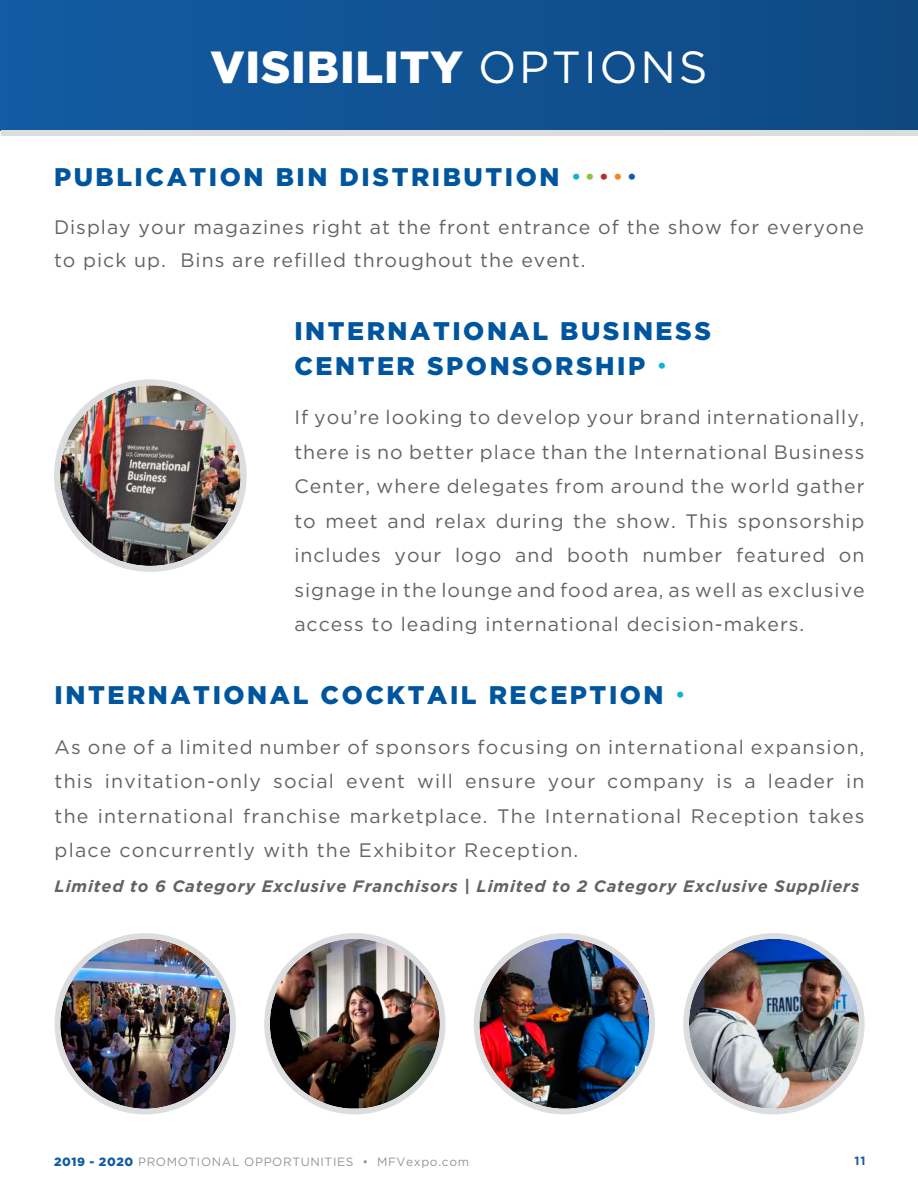
<style>
.page{position:relative;width:918px;height:1188px;background:#fff}
.page>*{position:absolute;margin:0;border:0;box-sizing:border-box;transform-origin:0 0}
.t1{font:900 45px "Gotham HTF";letter-spacing:.02em;color:#fff}
.t2{font:900 25.5px/34.5px "Gotham HTF";letter-spacing:.1em;color:#00569e}
.t3{font:19.5px/34.5px "Gotham HTF";letter-spacing:.05em;color:#636366;text-align:justify}
.t4{font:italic 700 16.5px "Gotham HTF";letter-spacing:.05em;color:#636366}
.t5{font:12px "Gotham HTF";letter-spacing:.05em;color:#939598}
.t6{font:700 12px "Gotham HTF";color:#135ca3}
.s1{font-weight:400}
.s2{font-size:18px;color:#0db5ce}
.s3{font-size:18px;color:#90be3e}
.s4{font-size:18px;color:#ba2b27}
.s5{font-size:18px;color:#f58523}
.s6{font-size:18px;color:#135ca3}
.s7{font-weight:900;color:#135ca3}
</style>
<div class="page">
<div style="left:1px;top:0;width:917px;height:131px;background:linear-gradient(to right,#125ba3,#0f4982)"></div>
<div style="left:1px;top:131px;width:916px;height:5px;background:#dcdddf"></div>
<img style="left:60px;top:385px;width:181px;height:181px;border-radius:90px">
<div style="left:54px;top:379px;width:193px;height:193px;border:6px solid #dcdddf;border-radius:50%"></div>
<img style="left:60px;top:939px;width:170px;height:170px;border-radius:85px">
<div style="left:55px;top:933px;width:181px;height:181px;border:6px solid #dcdddf;border-radius:50%"></div>
<img style="left:270px;top:939px;width:170px;height:170px;border-radius:83px">
<div style="left:264px;top:933px;width:182px;height:181px;border:6px solid #dcdddf;border-radius:50%"></div>
<img style="left:479px;top:939px;width:170px;height:170px;border-radius:85px">
<div style="left:474px;top:933px;width:181px;height:181px;border:6px solid #dcdddf;border-radius:50%"></div>
<img style="left:689px;top:939px;width:170px;height:170px;border-radius:85px">
<div style="left:683px;top:933px;width:182px;height:181px;border:6px solid #dcdddf;border-radius:50%"></div>
<h1 class="t1" style="left:210px;top:41px;width:499px">VISIBILITY <span class="s1">OPTIONS</span></h1>
<h2 class="t2" style="left:54px;top:159px;width:584px">PUBLICATION BIN DISTRIBUTION <span class="s2">•</span> <span class="s3">•</span> <span class="s4">•</span> <span class="s5">•</span> <span class="s6">•</span></h2>
<p class="t3" style="left:54px;top:210px;width:812px;line-height:33px">Display your magazines right at the front entrance of the show for everyone to pick up. Bins are refilled throughout the event.</p>
<h2 class="t2" style="left:294px;top:313px;width:418px">INTERNATIONAL BUSINESS<br>CENTER SPONSORSHIP <span class="s2">•</span></h2>
<p class="t3" style="left:294px;top:400px;width:572px">If you’re looking to develop your brand internationally, there is no better place than the International Business Center, where delegates from around the world gather to meet and relax during the show. This sponsorship includes your logo and booth number featured on signage in the lounge and food area, as well as exclusive access to leading international decision-makers.</p>
<h2 class="t2" style="left:55px;top:677px;width:632px">INTERNATIONAL COCKTAIL RECEPTION <span class="s2">•</span></h2>
<p class="t3" style="left:55px;top:729px;width:812px">As one of a limited number of sponsors focusing on international expansion, this invitation-only social event will ensure your company is a leader in the international franchise marketplace. The International Reception takes place concurrently with the Exhibitor Reception.</p>
<p class="t4" style="left:55px;top:877px;width:806px">Limited to 6 Category Exclusive Franchisors | Limited to 2 Category Exclusive Suppliers</p>
<p class="t5" style="left:54px;top:1155px;width:417px"><span class="s7">2019 - 2020</span> PROMOTIONAL OPPORTUNITIES • MFVexpo.com</p>
<p class="t6" style="left:854px;top:1154px;width:13px">11</p>
</div>
